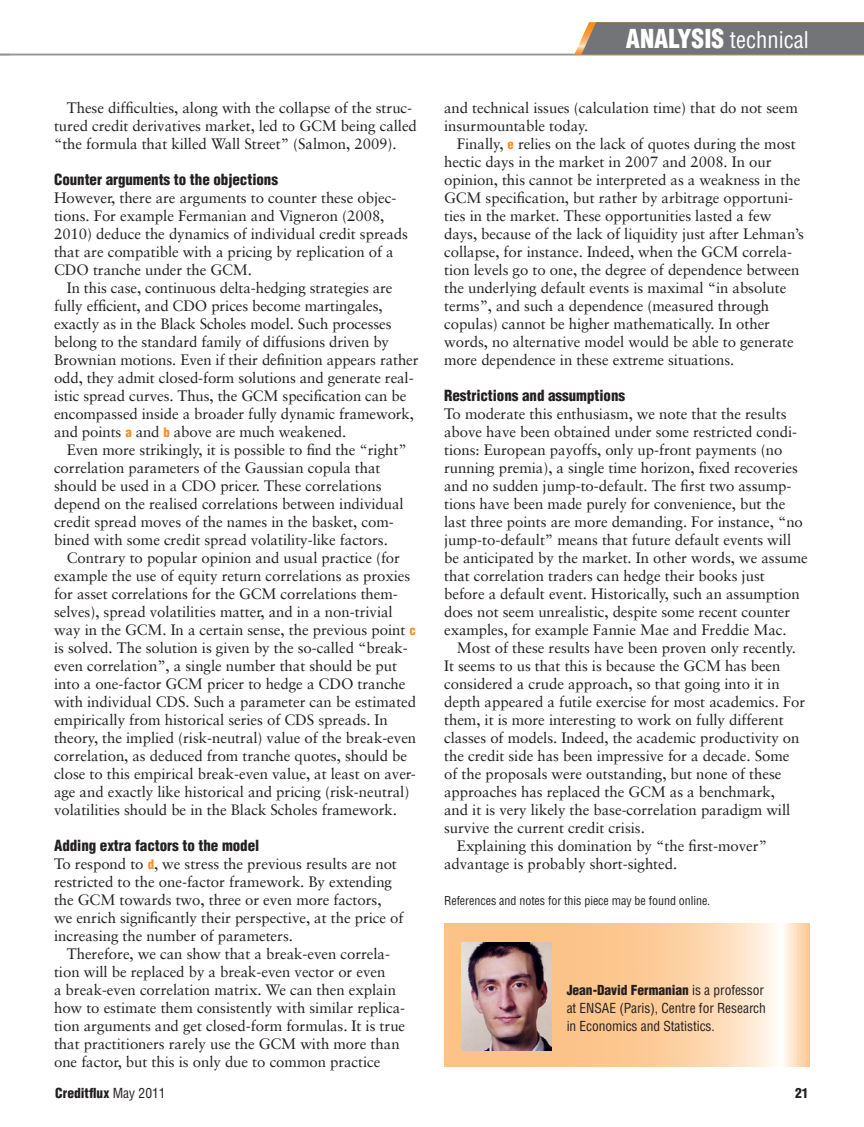
<style>
.page{position:relative;width:864px;height:1127px;background:#fff}
.page>*{position:absolute;margin:0;border:0;box-sizing:border-box;transform-origin:0 0}
.t1{font:condensed 22.5px "Helvetica LT Std";color:#fff}
.t2{font:15px/18px "Sabon LT";letter-spacing:-.005em;color:#231f20}
.t3{font:900 condensed 15px "Helvetica LT Std";letter-spacing:-.005em;color:#231f20}
.t4{font:condensed 13.5px/18px "Helvetica LT Std";letter-spacing:-.005em;color:#231f20}
.t5{font:900 condensed 13.5px "Helvetica LT Std";color:#231f20}
.t6{font:condensed 12px "Helvetica LT Std";letter-spacing:-.005em;color:#231f20}
.s1{font-family:"Helvetica LT Std";font-weight:900;font-stretch:condensed;font-size:12.75px;color:#f68e1e}
.s2{font-weight:900;font-size:25.5px}
.s3{font-weight:900}
.s4{font-weight:400}
</style>
<div class="page">
<hr style="left:0;top:54px;width:863px;height:1px;background:#939598">
<svg style="left:574px;top:22px;width:289px;height:32px;background:#7a7979"></svg>
<svg style="left:444px;top:923px;width:365px;height:144px;background:#fcd2a6"></svg>
<img style="left:461px;top:942px;width:90px;height:108px">
<p class="t2" style="left:54px;top:99px;width:364px;text-indent:13px">These difficulties, along with the collapse of the struc&shy;tured credit derivatives market, led to GCM being called “the formula that killed Wall Street” (Salmon, 2009).</p>
<p class="t3" style="left:54px;top:170px;width:225px">Counter arguments to the objections</p>
<p class="t2" style="left:54px;top:189px;width:355px">However, there are arguments to counter these objec&shy;tions. For example Fermanian and Vigneron (2008, 2010) deduce the dynamics of individual credit spreads that are compatible with a pricing by replication of a CDO tranche under the GCM.</p>
<p class="t2" style="left:54px;top:279px;width:366px;text-indent:13px">In this case, continuous delta-hedging strategies are fully efficient, and CDO prices become martingales, exactly as in the Black Scholes model. Such processes belong to the standard family of diffusions driven by Brownian motions. Even if their definition appears rather odd, they admit closed-form solutions and generate real&shy;istic spread curves. Thus, the GCM specification can be encompassed inside a broader fully dynamic framework, and points <span class="s1">a</span> and <span class="s1">b</span> above are much weakened.</p>
<p class="t2" style="left:54px;top:441px;width:354px;text-indent:13px">Even more strikingly, it is possible to find the “right” correlation parameters of the Gaussian copula that should be used in a CDO pricer. These correlations depend on the realised correlations between individual credit spread moves of the names in the basket, com&shy;bined with some credit spread volatility-like factors.</p>
<p class="t2" style="left:54px;top:549px;width:363px;text-indent:13px">Contrary to popular opinion and usual practice (for example the use of equity return correlations as proxies for asset correlations for the GCM correlations them&shy;selves), spread volatilities matter, and in a non-trivial way in the GCM. In a certain sense, the previous point <span class="s1">c </span>is solved. The solution is given by the so-called “break&shy;even correlation”, a single number that should be put into a one-factor GCM pricer to hedge a CDO tranche with individual CDS. Such a parameter can be estimated empirically from historical series of CDS spreads. In theory, the implied (risk-neutral) value of the break-even correlation, as deduced from tranche quotes, should be close to this empirical break-even value, at least on aver&shy;age and exactly like historical and pricing (risk-neutral) volatilities should be in the Black Scholes framework.</p>
<p class="t3" style="left:54px;top:836px;width:207px">Adding extra factors to the model</p>
<p class="t2" style="left:54px;top:855px;width:351px">To respond to <span class="s1">d</span>, we stress the previous results are not restricted to the one-factor framework. By extending the GCM towards two, three or even more factors, we enrich significantly their perspective, at the price of increasing the number of parameters.</p>
<p class="t2" style="left:54px;top:945px;width:352px;text-indent:13px">Therefore, we can show that a break-even correla&shy;tion will be replaced by a break-even vector or even<br>a break-even correlation matrix. We can then explain how to estimate them consistently with similar replica&shy;tion arguments and get closed-form formulas. It is true that practitioners rarely use the GCM with more than one factor, but this is only due to common practice</p>
<h1 class="t1" style="left:625px;top:26px;width:184px"><span class="s2">Analysis</span> technical</h1>
<p class="t2" style="left:444px;top:99px;width:355px">and technical issues (calculation time) that do not seem insurmountable today.</p>
<p class="t2" style="left:444px;top:135px;width:361px;text-indent:13px">Finally, <span class="s1">e</span> relies on the lack of quotes during the most hectic days in the market in 2007 and 2008. In our opinion, this cannot be interpreted as a weakness in the GCM specification, but rather by arbitrage opportuni&shy;ties in the market. These opportunities lasted a few days, because of the lack of liquidity just after Lehman’s collapse, for instance. Indeed, when the GCM correla&shy;tion levels go to one, the degree of dependence between the underlying default events is maximal “in absolute terms”, and such a dependence (measured through copulas) cannot be higher mathematically. In other words, no alternative model would be able to generate more dependence in these extreme situations.</p>
<p class="t3" style="left:444px;top:386px;width:182px">Restrictions and assumptions</p>
<p class="t2" style="left:444px;top:405px;width:365px">To moderate this enthusiasm, we note that the results above have been obtained under some restricted condi&shy;tions: European payoffs, only up-front payments (no running premia), a single time horizon, fixed recoveries and no sudden jump-to-default. The first two assump&shy;tions have been made purely for convenience, but the last three points are more demanding. For instance, “no jump-to-default” means that future default events will be anticipated by the market. In other words, we assume that correlation traders can hedge their books just before a default event. Historically, such an assumption does not seem unrealistic, despite some recent counter examples, for example Fannie Mae and Freddie Mac.</p>
<p class="t2" style="left:456px;top:639px;width:340px">Most of these results have been proven only recently.</p>
<p class="t2" style="left:444px;top:657px;width:338px">It seems to us that this is because the GCM has been</p>
<p class="t2" style="left:444px;top:675px;width:337px">considered a crude approach, so that going into it in</p>
<p class="t2" style="left:444px;top:693px;width:362px">depth appeared a futile exercise for most academics. For</p>
<p class="t2" style="left:444px;top:711px;width:341px">them, it is more interesting to work on fully different</p>
<p class="t2" style="left:444px;top:729px;width:357px">classes of models. Indeed, the academic productivity on</p>
<p class="t2" style="left:444px;top:747px;width:347px">the credit side has been impressive for a decade. Some</p>
<p class="t2" style="left:444px;top:765px;width:339px">of the proposals were outstanding, but none of these</p>
<p class="t2" style="left:444px;top:783px;width:332px">approaches has replaced the GCM as a benchmark,</p>
<p class="t2" style="left:444px;top:801px;width:347px">and it is very likely the base-correlation paradigm will</p>
<p class="t2" style="left:444px;top:819px;width:202px">survive the current credit crisis.</p>
<p class="t2" style="left:456px;top:837px;width:311px">Explaining this domination by “the first-mover”</p>
<p class="t2" style="left:444px;top:855px;width:234px">advantage is probably short-sighted.</p>
<p class="t6" style="left:444px;top:893px;width:267px">References and notes for this piece may be found online.</p>
<p class="t4" style="left:566px;top:981px;width:200px"><span class="s3">Jean-David Fermanian</span> is a professor at ENSAE (Paris), Centre for Research in Economics and Statistics.</p>
<p class="t5" style="left:55px;top:1085px;width:112px">Creditflux <span class="s4">May 2011</span></p>
<p class="t5" style="left:794px;top:1085px;width:15px">21</p>
</div>
